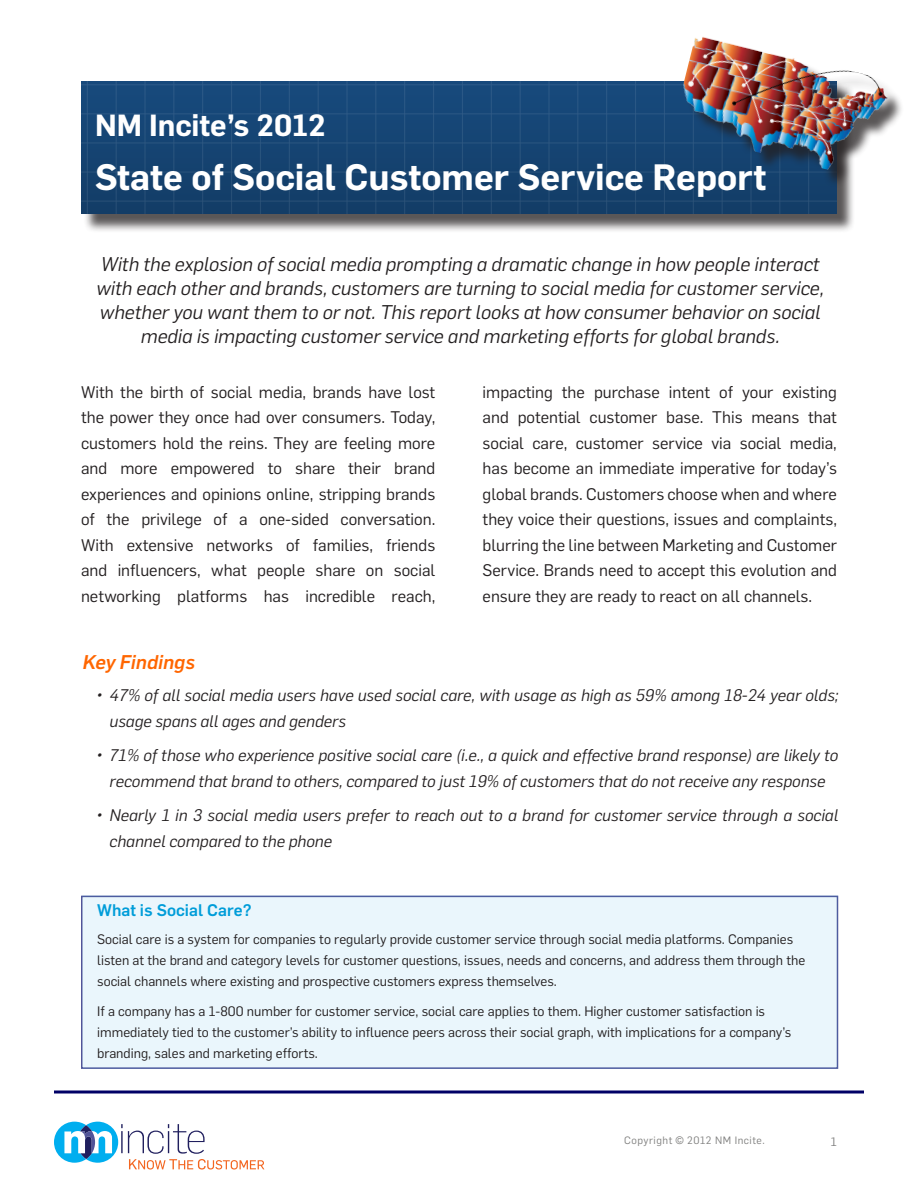
<style>
.page{position:relative;width:918px;height:1188px;background:#fff}
.page>*{position:absolute;margin:0;border:0;box-sizing:border-box;transform-origin:0 0}
.t1{font:600 36px "Flama";color:#fff}
.t2{font:600 30px "Flama";color:#fff}
.t3{font:italic 19.5px/24px "Flama";color:#231f20;text-align:center}
.Key_Findings{font:italic 500 19.5px "Flama";color:#f60}
.Intro_text{font:16.5px/25.5px "Flama";color:#231f20;text-align:justify}
.Bullets{font:italic 16.5px/25.5px "Flama";color:#231f20}
.Side_Bar_Title{font:500 16.5px "Flama";color:#009dd9}
.Body_Copy{font:13.5px/21px "Flama";color:#231f20}
.quotes{font:12px "Flama";color:#80807f}
.t4{font:10.5px "Flama";letter-spacing:.05em;color:#80807f}
.s1{font-family:"Arial"}
</style>
<div class="page">
<svg style="left:54px;top:1090px;width:810px;height:4px;background:#3f3f8c"></svg>
<svg style="left:54px;top:1122px;width:210px;height:48px"></svg>
<div style="left:82px;top:896px;width:756px;height:173px;background:#eaf6fc"></div>
<div style="left:83px;top:83px;width:772px;height:150px;background:#231f20;opacity:.75"></div>
<img style="left:81px;top:81px;width:755px;height:133px">
<div style="left:686px;top:40px;width:219px;height:148px;background:#231f20;opacity:.75"></div>
<img style="left:672px;top:37px;width:220px;height:142px">
<p class="t2" style="left:95px;top:104px;width:232px">NM Incite’s 2012</p>
<p class="t1" style="left:95px;top:151px;width:673px">State of Social Customer Service Report</p>
<p class="t3" style="left:96px;top:251px;width:729px">With the explosion of social media prompting a dramatic change in how people interact with each other and brands, customers are turning to social media for customer service, whether you want them to or not. This report looks at how consumer behavior on social media is impacting customer service and marketing efforts for global brands.</p>
<p class="Intro_text" style="left:81px;top:378px;width:356px">With the birth of social media, brands have lost the power they once had over consumers. Today, customers hold the reins. They are feeling more and more empowered to share their brand experiences and opinions online, stripping brands of the privilege of a one-sided conversation.<br>With extensive networks of families, friends and influencers, what people share on social networking platforms has incredible reach,</p>
<p class="Intro_text" style="left:483px;top:378px;width:356px">impacting the purchase intent of your existing and potential customer base. This means that social care, customer service via social media, has become an immediate imperative for today’s global brands. Customers choose when and where they voice their questions, issues and complaints, blurring the line between Marketing and Customer Service. Brands need to accept this evolution and ensure they are ready to react on all channels.</p>
<p class="Key_Findings" style="left:82px;top:648px;width:114px">Key Findings</p>
<p class="Bullets" style="left:110px;top:682px;width:731px;text-indent:-14px">• 47% of all social media users have used social care, with usage as high as 59% among 18-24 year olds; usage spans all ages and genders</p>
<p class="Bullets" style="left:96px;top:742px;width:744px;text-align:center">• 71% of those who experience positive social care (i.e., a quick and effective brand response) are likely to recommend that brand to others, compared to just 19% of customers that do not receive any response</p>
<p class="Bullets" style="left:110px;top:802px;width:730px;text-indent:-14px">• Nearly 1 in 3 social media users prefer to reach out to a brand for customer service through a social channel compared to the phone</p>
<p class="Side_Bar_Title" style="left:97px;top:899px;width:156px">What is Social Care?</p>
<p class="Body_Copy" style="left:97px;top:928px;width:710px">Social care is a system for companies to regularly provide customer service through social media platforms. Companies listen at the brand and category levels for customer questions, issues, needs and concerns, and address them through the social channels where existing and prospective customers express themselves.</p>
<p class="Body_Copy" style="left:97px;top:1000px;width:696px">If a company has a 1-800 number for customer service, social care applies to them. Higher customer satisfaction is immediately tied to the customer’s ability to influence peers across their social graph, with implications for a company’s branding, sales and marketing efforts.</p>
<p class="t4" style="left:624px;top:1133px;width:142px">Copyright <span class="s1">©</span> 2012 NM Incite.</p>
<p class="quotes" style="left:831px;top:1133px;width:7px">1</p>
</div>
